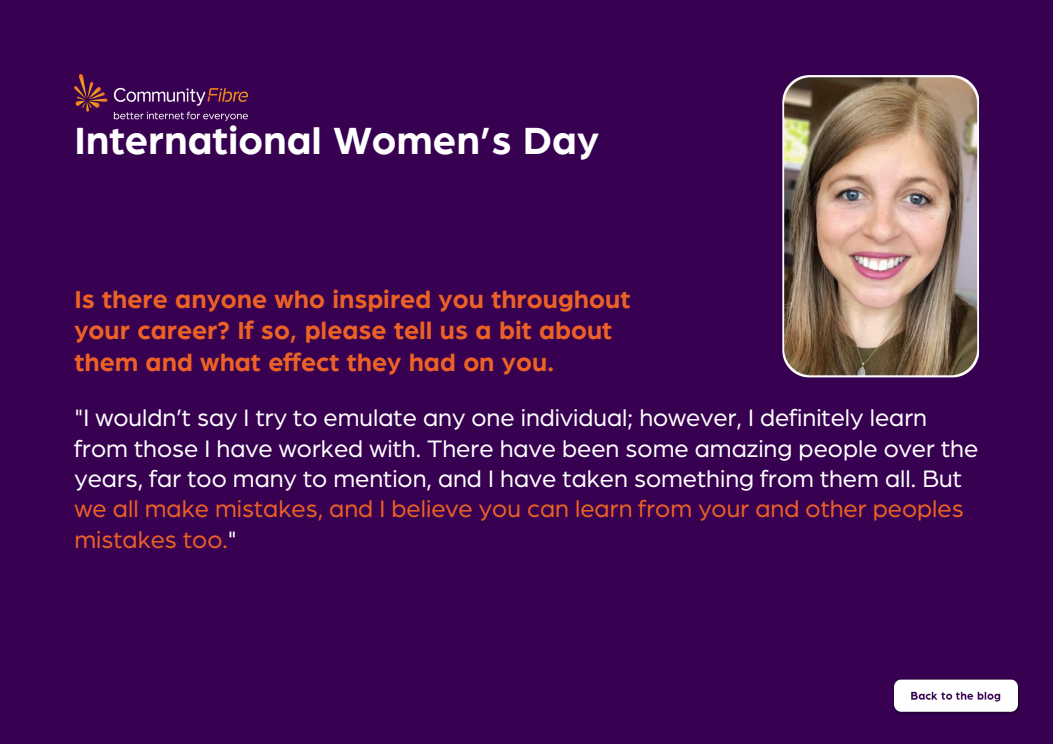
<style>
.page{position:relative;width:1053px;height:744px;background:#fff}
.page>*{position:absolute;margin:0;border:0;box-sizing:border-box;transform-origin:0 0}
.t1{font:700 40.8px "Arboria";color:#fff}
.t2{font:700 26.36px/31.5px "Arboria";color:#ec6225}
.t3{font:25.36px/30.3px "Arboria";color:#fff}
.t4{font:25.36px/30.3px "Arboria";color:#ec6225}
.s1{color:#fff}
</style>
<div class="page">
<div style="left:0;top:0;width:1052px;height:744px;background:#370050"></div>
<img style="left:894px;top:679px;width:125px;height:35px">
<img style="left:74px;top:74px;width:174px;height:46px">
<img style="left:782px;top:75px;width:196px;height:303px">
<h1 class="t1" style="left:74px;top:122px;width:526px">International Women’s Day</h1>
<p class="t2" style="left:74px;top:284px;width:557px">Is there anyone who inspired you throughout your career? If so, please tell us a bit about them and what effect they had on you.</p>
<p class="t3" style="left:74px;top:404px;width:905px">"I wouldn’t say I try to emulate any one individual; however, I definitely learn from those I have worked with. There have been some amazing people over the years, far too many to mention, and I have taken something from them all. But</p>
<p class="t4" style="left:74px;top:494px;width:890px">we all make mistakes, and I believe you can learn from your and other peoples mistakes too.<span class="s1">"</span></p>
</div>
